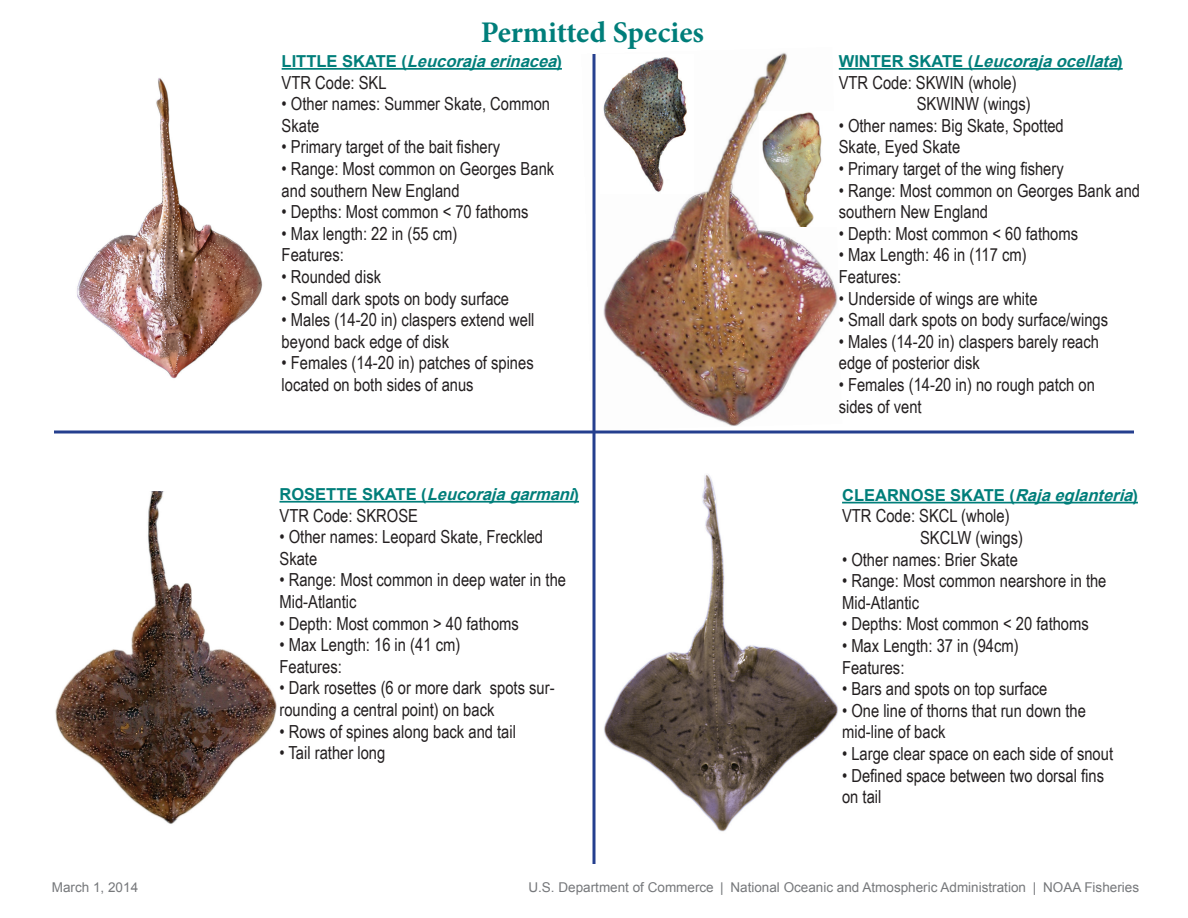
<style>
.page{position:relative;width:1188px;height:918px;background:#fff}
.page>*{position:absolute;margin:0;border:0;box-sizing:border-box;transform-origin:0 0}
.t1{font:700 30px "Minion Pro";color:#007e7a}
.t2{font:18px/21.6px "Arial Narrow";color:#231f20}
.t3{font:italic 700 16.5px "Arial";color:#007e7a}
.t4{font:700 16.5px "Arial";color:#007e7a}
.t5{font:13.5px "Arial";color:#76787b}
.s1{font-style:normal}
.s2{font-style:italic}
</style>
<div class="page">
<img style="left:603px;top:53px;width:236px;height:373px">
<img style="left:604px;top:474px;width:234px;height:358px">
<img style="left:55px;top:491px;width:225px;height:333px">
<svg style="left:592px;top:54px;width:4px;height:810px;background:#5a6ea9"></svg>
<hr style="left:280px;top:501px;width:299px;height:2px;background:#007e7a">
<hr style="left:842px;top:502px;width:296px;height:1px;background:#007e7a">
<hr style="left:282px;top:68px;width:280px;height:2px;background:#007e7a">
<hr style="left:839px;top:68px;width:284px;height:2px;background:#007e7a">
<img style="left:760px;top:112px;width:76px;height:114px">
<svg style="left:54px;top:430px;width:1080px;height:4px;background:#5a6ea9"></svg>
<img style="left:77px;top:78px;width:186px;height:301px">
<img style="left:603px;top:54px;width:90px;height:140px">
<p class="t1" style="left:481px;top:12px;width:225px">Permitted Species</p>
<p class="t3" style="left:282px;top:50px;width:282px"><span class="s1">L I T T L E S K AT E (</span> Leucorajaerinacea<span class="s1">)</span></p>
<p class="t2" style="left:282px;top:71px;width:107px">VTR Code: SKL</p>
<p class="t2" style="left:282px;top:92px;width:270px">• Other names: Summer Skate, Common</p>
<p class="t2" style="left:282px;top:114px;width:39px">Skate</p>
<p class="t2" style="left:282px;top:136px;width:220px">• Primary target of the bait fishery</p>
<p class="t2" style="left:282px;top:157px;width:274px">• Range: Most common on Georges Bank and southern New England</p>
<p class="t2" style="left:282px;top:200px;width:248px">• Depths: Most common &lt; 70 fathoms</p>
<p class="t2" style="left:282px;top:222px;width:177px">• Max length: 22 in (55 cm)</p>
<p class="t2" style="left:282px;top:244px;width:64px">Features:</p>
<p class="t2" style="left:282px;top:265px;width:101px">• Rounded disk</p>
<p class="t2" style="left:282px;top:287px;width:229px">• Small dark spots on body surface</p>
<p class="t2" style="left:282px;top:308px;width:254px">• Males (14-20 in) claspers extend well</p>
<p class="t2" style="left:282px;top:330px;width:169px">beyond back edge of disk</p>
<p class="t2" style="left:282px;top:352px;width:254px">• Females (14-20 in) patches of spines</p>
<p class="t2" style="left:282px;top:373px;width:194px">located on both sides of anus</p>
<p class="t3" style="left:280px;top:483px;width:302px"><span class="s1">R O S E T T E S K AT E (</span> Leucorajagarmani<span class="s1">)</span></p>
<p class="t2" style="left:280px;top:504px;width:140px">VTR Code: SKROSE</p>
<p class="t2" style="left:280px;top:525px;width:265px">• Other names: Leopard Skate, Freckled</p>
<p class="t2" style="left:280px;top:547px;width:39px">Skate</p>
<p class="t2" style="left:280px;top:569px;width:288px">• Range: Most common in deep water in the<br>Mid-Atlantic</p>
<p class="t2" style="left:280px;top:612px;width:241px">• Depth: Most common &gt; 40 fathoms</p>
<p class="t2" style="left:280px;top:633px;width:182px">• Max Length: 16 in (41 cm)</p>
<p class="t2" style="left:280px;top:655px;width:64px">Features:</p>
<p class="t2" style="left:280px;top:677px;width:277px">• Dark rosettes (6 or more dark spots sur&shy;rounding a central point) on back</p>
<p class="t2" style="left:280px;top:720px;width:238px">• Rows of spines along back and tail</p>
<p class="t2" style="left:280px;top:741px;width:107px">• Tail rather long</p>
<p class="t3" style="left:839px;top:50px;width:286px"><span class="s1">W I N T E R S K AT E (</span> Leucorajaocellata<span class="s1">)</span></p>
<p class="t2" style="left:839px;top:71px;width:179px">VTR Code: SKWIN (whole)</p>
<p class="t2" style="left:917px;top:92px;width:115px">SKWINW (wings)</p>
<p class="t2" style="left:839px;top:114px;width:227px">• Other names: Big Skate, Spotted</p>
<p class="t2" style="left:839px;top:136px;width:123px">Skate, Eyed Skate</p>
<p class="t2" style="left:839px;top:157px;width:227px">• Primary target of the wing fishery</p>
<p class="t2" style="left:839px;top:179px;width:303px">• Range: Most common on Georges Bank and southern New England</p>
<p class="t2" style="left:839px;top:222px;width:241px">• Depth: Most common &lt; 60 fathoms</p>
<p class="t2" style="left:839px;top:244px;width:189px">• Max Length: 46 in (117 cm)</p>
<p class="t2" style="left:839px;top:265px;width:64px">Features:</p>
<p class="t2" style="left:839px;top:287px;width:200px">• Underside of wings are white</p>
<p class="t2" style="left:839px;top:308px;width:271px">• Small dark spots on body surface/wings</p>
<p class="t2" style="left:839px;top:330px;width:262px">• Males (14-20 in) claspers barely reach</p>
<p class="t2" style="left:839px;top:352px;width:143px">edge of posterior disk</p>
<p class="t2" style="left:839px;top:373px;width:258px">• Females (14-20 in) no rough patch on</p>
<p class="t2" style="left:839px;top:395px;width:84px">sides of vent</p>
<p class="t4" style="left:842px;top:484px;width:298px">CLEARNOSE SKATE (<span class="s2">Rajaeglanteria</span>)</p>
<p class="t2" style="left:842px;top:505px;width:169px">VTR Code: SKCL (whole)</p>
<p class="t2" style="left:920px;top:526px;width:105px">SKCLW (wings)</p>
<p class="t2" style="left:842px;top:548px;width:177px">• Other names: Brier Skate</p>
<p class="t2" style="left:842px;top:569px;width:266px">• Range: Most common nearshore in the<br>Mid-Atlantic</p>
<p class="t2" style="left:842px;top:613px;width:248px">• Depths: Most common &lt; 20 fathoms</p>
<p class="t2" style="left:842px;top:634px;width:178px">• Max Length: 37 in (94cm)</p>
<p class="t2" style="left:842px;top:656px;width:64px">Features:</p>
<p class="t2" style="left:842px;top:677px;width:207px">• Bars and spots on top surface</p>
<p class="t2" style="left:842px;top:699px;width:245px">• One line of thorns that run down the</p>
<p class="t2" style="left:842px;top:721px;width:105px">mid-line of back</p>
<p class="t2" style="left:842px;top:742px;width:273px">• Large clear space on each side of snout</p>
<p class="t2" style="left:842px;top:764px;width:263px">• Defined space between two dorsal fins</p>
<p class="t2" style="left:842px;top:785px;width:41px">on tail</p>
<p class="t5" style="left:52px;top:878px;width:88px">March 1, 2014</p>
<p class="t5" style="left:528px;top:878px;width:612px">U.S. Department of Commerce | National Oceanic and Atmospheric Administration | NOAA Fisheries</p>
</div>
